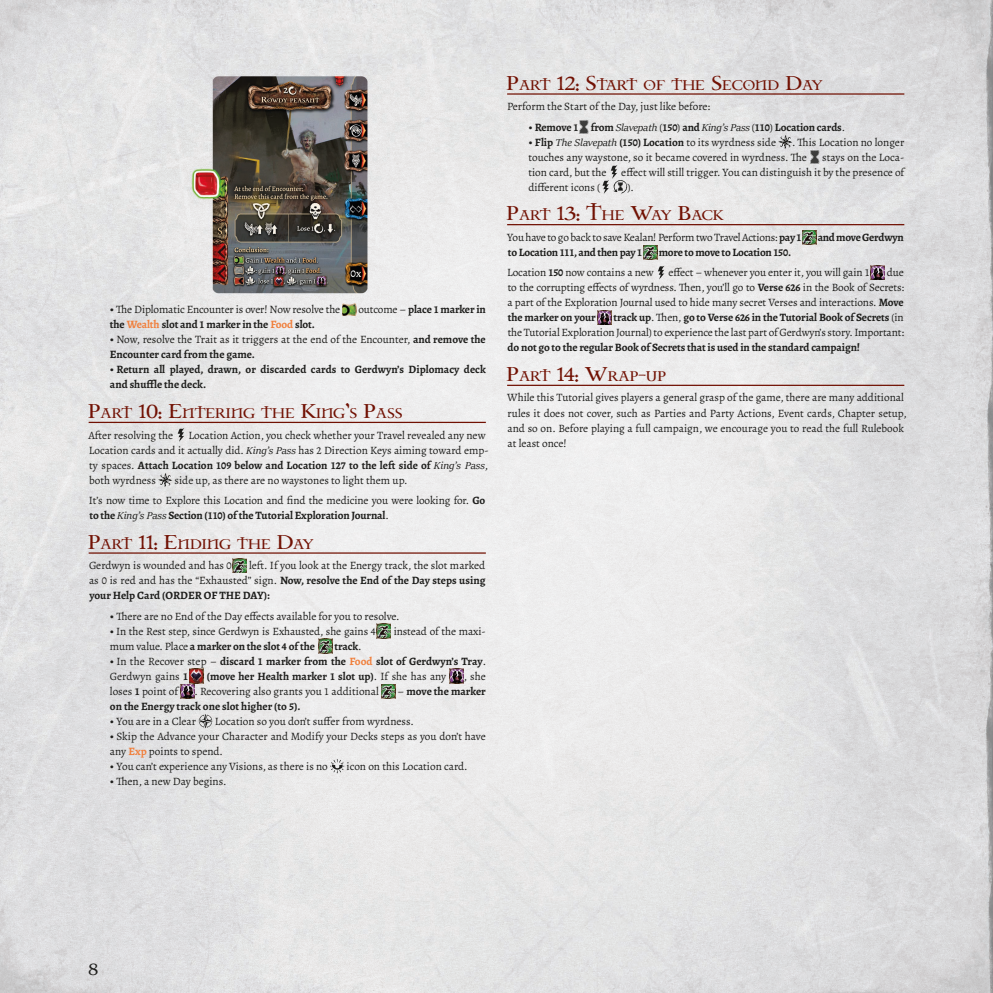
<style>
.page{position:relative;width:993px;height:993px;background:#fff}
.page>*{position:absolute;margin:0;border:0;box-sizing:border-box;transform-origin:0 0}
.t1{font:15px "Celtic Garamond Pro";color:#1d1d1b}
.t2{font:12.25px "Celtic Garamond Pro Rough";color:#711103}
.t3{font:12.25px "Celtic Garamond Pro Rough";letter-spacing:-.035em;color:#711103}
.t4{font:11.25px/15px "Alegreya";color:#1d1d1b}
.t5{font:700 11.25px/15px "Alegreya";letter-spacing:-.01em;color:#1d1d1b}
.t6{font:11.25px "Alegreya";letter-spacing:-.02em;color:#1d1d1b}
.s1{font-family:"Sitka Display"}
.s2{font-weight:400}
.s3{color:#f07f3c}
.s4{font-weight:700}
.s5{font-family:"Sitka Display";font-weight:400}
.s6{font-size:17.5px}
.s7{font-family:"Sitka Display";font-style:italic}
.s8{font-family:"Sitka Display";font-weight:400;font-style:italic}
.s9{font-weight:700;color:#f07f3c}
</style>
<div class="page">
<img style="left:0;top:0;width:209px;height:992px">
<img style="left:209px;top:0;width:783px;height:77px">
<img style="left:386px;top:77px;width:606px;height:915px">
<img style="left:209px;top:301px;width:177px;height:691px">
<img style="left:117px;top:626px;width:258px;height:11px">
<svg style="left:184px;top:672px;width:4px;height:7px"></svg>
<img style="left:140px;top:686px;width:40px;height:11px">
<hr style="left:89px;top:421px;width:396px;height:2px;background:#711103">
<hr style="left:89px;top:552px;width:396px;height:1px;background:#711103">
<img style="left:184px;top:71px;width:206px;height:230px">
<img style="left:342px;top:303px;width:14px;height:13px">
<svg style="left:178px;top:428px;width:6px;height:14px"></svg>
<svg style="left:158px;top:473px;width:14px;height:14px"></svg>
<img style="left:232px;top:558px;width:15px;height:14px">
<img style="left:376px;top:623px;width:15px;height:15px">
<img style="left:318px;top:638px;width:14px;height:15px">
<img style="left:189px;top:668px;width:14px;height:15px">
<img style="left:449px;top:668px;width:15px;height:15px">
<img style="left:180px;top:683px;width:15px;height:15px">
<img style="left:381px;top:683px;width:14px;height:15px">
<svg style="left:198px;top:713px;width:14px;height:15px"></svg>
<svg style="left:330px;top:758px;width:14px;height:15px"></svg>
<hr style="left:507px;top:93px;width:397px;height:2px;background:#711103">
<hr style="left:507px;top:224px;width:397px;height:1px;background:#711103">
<hr style="left:507px;top:384px;width:397px;height:2px;background:#711103">
<svg style="left:578px;top:120px;width:10px;height:14px"></svg>
<svg style="left:778px;top:135px;width:14px;height:14px"></svg>
<svg style="left:809px;top:150px;width:10px;height:14px"></svg>
<svg style="left:602px;top:165px;width:25px;height:29px"></svg>
<img style="left:802px;top:230px;width:14px;height:14px">
<img style="left:642px;top:245px;width:15px;height:14px">
<svg style="left:657px;top:266px;width:7px;height:13px"></svg>
<img style="left:870px;top:265px;width:14px;height:14px">
<img style="left:597px;top:310px;width:14px;height:14px">
<p class="t4" style="left:110px;top:302px;width:232px"><span class="s1">•</span> The Diplomatic Encounter is over! Now resolve the</p>
<p class="t5" style="left:358px;top:302px;width:129px"><span class="s2">outcome –</span> place 1 marker in</p>
<p class="t5" style="left:110px;top:316px;width:206px">the <span class="s3">Wealth</span> slot and 1 marker in the <span class="s3">Food</span> slot.</p>
<p class="t4" style="left:110px;top:332px;width:377px"><span class="s1">•</span> Now, resolve the Trait as it triggers at the end of the Encounter, <span class="s4">and remove the<br>Encounter card from the game.</span></p>
<p class="t5" style="left:110px;top:361px;width:377px"><span class="s5">•</span> Return all played, drawn, or discarded cards to Gerdwyn’s Diplomacy deck and shuffle the deck.</p>
<p class="t2" style="left:88px;top:405px;width:316px"><span class="s6">P</span>ART <span class="s6">10: E</span>NTERING THE <span class="s6">K</span>ING<span class="s6">’</span>S <span class="s6">P</span>ASS</p>
<p class="t4" style="left:88px;top:427px;width:86px">After resolving the</p>
<p class="t4" style="left:89px;top:427px;width:401px;text-indent:100px">Location Action, you check whether your Travel revealed any new Location cards and it actually did. <span class="s7">King’s Pass</span> has 2 Direction Keys aiming toward emp&shy;ty spaces. <span class="s4">Attach Location 109 below and Location 127 to the left side of</span> <span class="s7">King’s Pass</span>, both wyrdness</p>
<p class="t4" style="left:89px;top:469px;width:398px;line-height:20.4px;text-indent:86px">side up, as there are no waystones to light them up.<br>It’s now time to Explore this Location and find the medicine you were looking for. <span class="s4">Go</span></p>
<p class="t5" style="left:89px;top:507px;width:301px">to the <span class="s8">King’s Pass</span> Section (110) of the Tutorial Exploration Journal<span class="s2">.</span></p>
<p class="t2" style="left:88px;top:535px;width:227px"><span class="s6">P</span>ART <span class="s6">11: E</span>NDING THE <span class="s6">D</span>AY</p>
<p class="t4" style="left:89px;top:557px;width:144px">Gerdwyn is wounded and has 0</p>
<p class="t4" style="left:89px;top:557px;width:398px;text-align:justify;text-indent:160px">left. If you look at the Energy track, the slot marked as 0 is red and has the “Exhausted” sign. <span class="s4">Now, resolve the End of the Day steps using your Help Card (ORDER OF THE DAY):</span></p>
<p class="t4" style="left:110px;top:608px;width:291px"><span class="s1">•</span> There are no End of the Day effects available for you to resolve.</p>
<p class="t4" style="left:110px;top:623px;width:267px"><span class="s1">•</span> In the Rest step, since Gerdwyn is Exhausted, she gains 4</p>
<p class="t4" style="left:393px;top:623px;width:94px">instead of the maxi-</p>
<p class="t5" style="left:110px;top:638px;width:206px"><span class="s2">mum value. Place</span> a marker on the slot 4 of the</p>
<p class="t5" style="left:334px;top:638px;width:29px">track<span class="s2">.</span></p>
<p class="t5" style="left:110px;top:653px;width:377px"><span class="s5">•</span> <span class="s2">In the Recover step –</span> discard 1 marker from the <span class="s3">Food</span> slot of Gerdwyn’s Tray<span class="s2">.<br>Gerdwyn gains</span> 1</p>
<p class="t5" style="left:207px;top:668px;width:241px">(move her Health marker 1 slot up)<span class="s2">. If she has any</span></p>
<p class="t4" style="left:463px;top:668px;width:24px">, she</p>
<p class="t4" style="left:110px;top:683px;width:70px">loses <span class="s4">1</span> point of</p>
<p class="t4" style="left:194px;top:683px;width:186px">. Recovering also grants you 1 additional</p>
<p class="t5" style="left:397px;top:683px;width:90px"><span class="s2">–</span> move the marker</p>
<p class="t5" style="left:110px;top:698px;width:192px">on the Energy track one slot higher (to 5).</p>
<p class="t4" style="left:110px;top:713px;width:88px"><span class="s1">•</span> You are in a Clear</p>
<p class="t4" style="left:215px;top:713px;width:200px">Location so you don’t suffer from wyrdness.</p>
<p class="t4" style="left:110px;top:728px;width:377px"><span class="s1">•</span> Skip the Advance your Character and Modify your Decks steps as you don’t have any <span class="s9">Exp</span> points to spend.</p>
<p class="t4" style="left:110px;top:758px;width:219px"><span class="s1">•</span> You can’t experience any Visions, as there is no</p>
<p class="t4" style="left:346px;top:758px;width:123px">icon on this Location card.</p>
<p class="t4" style="left:110px;top:773px;width:118px"><span class="s1">•</span> Then, a new Day begins.</p>
<p class="t2" style="left:506px;top:77px;width:317px"><span class="s6">P</span>ART <span class="s6">12: S</span>TART OF THE <span class="s6">S</span>ECOND <span class="s6">D</span>AY</p>
<p class="t4" style="left:507px;top:99px;width:204px">Perform the Start of the Day, just like before:</p>
<p class="t5" style="left:528px;top:119px;width:318px"><span class="s5">•</span> Remove 1 from <span class="s8">Slavepath</span> <span class="s2">(</span>150<span class="s2">)</span> and <span class="s8">King’s Pass</span> <span class="s2">(</span>110<span class="s2">)</span> Location cards<span class="s2">.</span></p>
<p class="t5" style="left:528px;top:134px;width:249px"><span class="s5">•</span> Flip <span class="s8">The Slavepath</span> (150) Location <span class="s2">to its wyrdness side</span></p>
<p class="t4" style="left:528px;top:134px;width:377px;text-indent:264px">. This Location no longer touches any waystone, so it became covered in wyrdness. The</p>
<p class="t4" style="left:822px;top:149px;width:83px">stays on the Loca-</p>
<p class="t4" style="left:528px;top:164px;width:80px">tion card, but the</p>
<p class="t4" style="left:621px;top:164px;width:284px">effect will still trigger. You can distinguish it by the presence of</p>
<p class="t4" style="left:528px;top:179px;width:73px">different icons (</p>
<p class="t4" style="left:627px;top:179px;width:8px">).</p>
<p class="t3" style="left:506px;top:207px;width:218px"><span class="s6">P</span>ART <span class="s6">13: T</span>HE <span class="s6">W</span>AY <span class="s6">B</span>ACK</p>
<p class="t6" style="left:507px;top:230px;width:296px">You have to go back to save Kealan! Perform two Travel Actions: <span class="s4">pay 1</span></p>
<p class="t5" style="left:817px;top:229px;width:87px">and move Gerdwyn</p>
<p class="t5" style="left:507px;top:244px;width:136px">to Location 111, and then pay 1</p>
<p class="t5" style="left:658px;top:244px;width:134px">more to move to Location 150.</p>
<p class="t4" style="left:507px;top:265px;width:148px">Location <span class="s4">150</span> now contains a new</p>
<p class="t4" style="left:668px;top:265px;width:203px">effect – whenever you enter it, you will gain 1</p>
<p class="t4" style="left:507px;top:265px;width:398px;text-align:justify;text-indent:379px">due to the corrupting effects of wyrdness. Then, you’ll go to <span class="s4">Verse 626</span> in the Book of Secrets: a part of the Exploration Journal used to hide many secret Verses and interactions. <span class="s4">Move the marker on your</span></p>
<p class="t4" style="left:507px;top:310px;width:398px;text-align:right"><span class="s4">track up</span>. Then, <span class="s4">go to Verse 626 in the Tutorial Book of Secrets</span> (in<br>the Tutorial Exploration Journal) to experience the last part of Gerdwyn’s story. Important:</p>
<p class="t5" style="left:507px;top:339px;width:354px">do not go to the regular Book of Secrets that is used in the standard campaign!</p>
<p class="t2" style="left:506px;top:368px;width:161px"><span class="s6">P</span>ART <span class="s6">14: W</span>RAP<span class="s6">-</span>UP</p>
<p class="t4" style="left:507px;top:390px;width:401px">While this Tutorial gives players a general grasp of the game, there are many additional rules it does not cover, such as Parties and Party Actions, Event cards, Chapter setup, and so on. Before playing a full campaign, we encourage you to read the full Rulebook at least once!</p>
<h1 class="t1" style="left:89px;top:958px;width:11px">8</h1>
</div>
